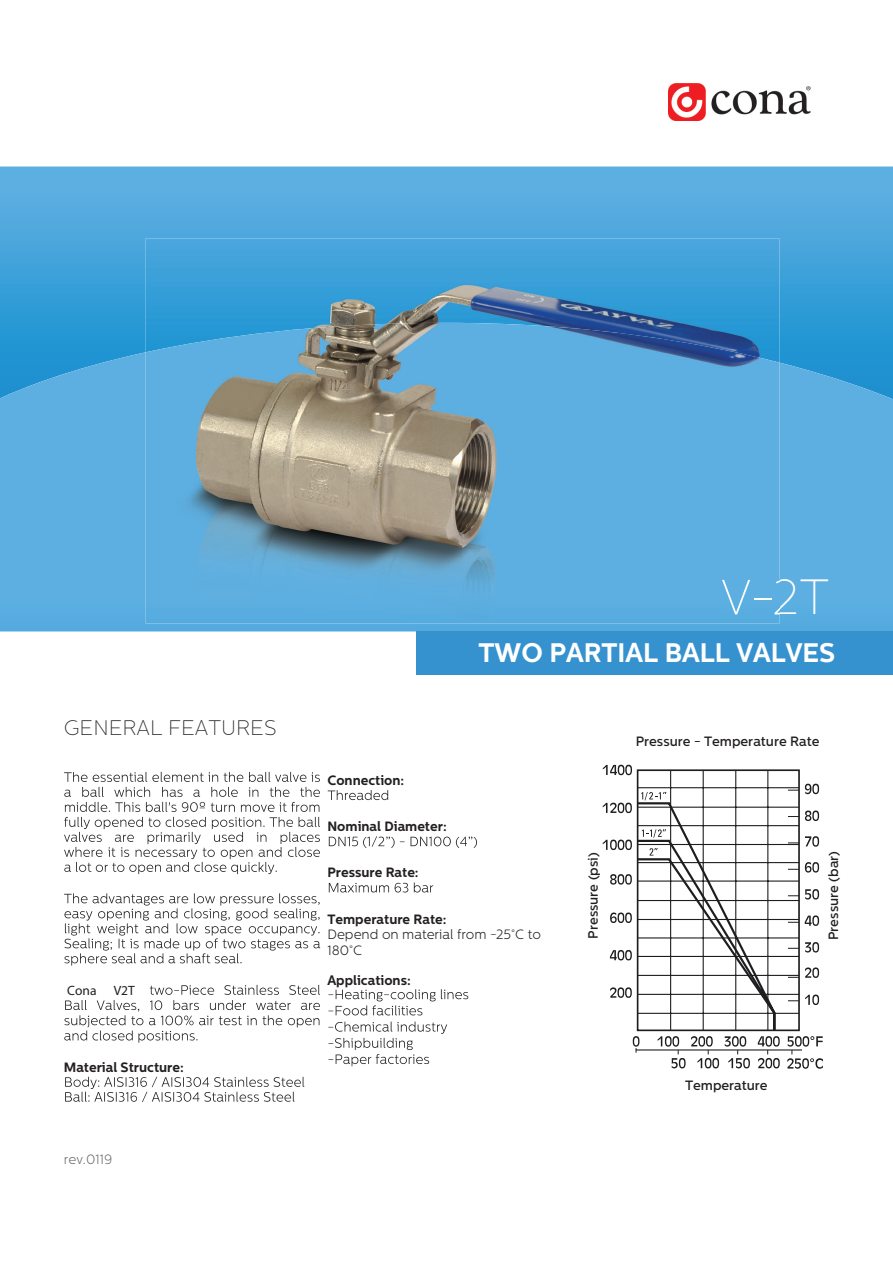
<style>
.page{position:relative;width:893px;height:1263px;background:#fff}
.page>*{position:absolute;margin:0;border:0;box-sizing:border-box;transform-origin:0 0}
.t1{font:100 49.35px "Centrale Sans";color:#fff}
.t2{font:700 26.85px "Centrale Sans";color:#fff}
.t3{font:100 21px "Centrale Sans";color:#231f20}
.t4{font:700 13.5px "Centrale Sans";color:#231f20}
.t5{font:500 13.5px "Centrale Sans";color:#231f20}
.t6{font:300 13.5px/16.2px "Centrale Sans";color:#231f20}
.t7{font:300 13.5px "Centrale Sans";color:#6c6d70}
.t8{font:13.5px "Myriad Pro";color:#231f20}
</style>
<div class="page">
<svg style="left:328px;top:790px;width:60px;height:10px"></svg>
<svg style="left:329px;top:836px;width:148px;height:12px"></svg>
<svg style="left:329px;top:882px;width:104px;height:10px"></svg>
<svg style="left:328px;top:989px;width:140px;height:26px"></svg>
<svg style="left:328px;top:1022px;width:119px;height:44px"></svg>
<svg style="left:0;top:166px;width:893px;height:186px;background:#4da8dd"></svg>
<svg style="left:0;top:352px;width:893px;height:279px;background:#57acdf"></svg>
<svg style="left:64px;top:772px;width:256px;height:102px"></svg>
<svg style="left:64px;top:893px;width:256px;height:72px"></svg>
<svg style="left:64px;top:985px;width:256px;height:58px"></svg>
<svg style="left:65px;top:1077px;width:239px;height:25px"></svg>
<img style="left:146px;top:238px;width:633px;height:85px">
<img style="left:146px;top:323px;width:633px;height:300px">
<img style="left:722px;top:580px;width:28px;height:34px">
<svg style="left:754px;top:598px;width:18px;height:2px"></svg>
<img style="left:774px;top:579px;width:5px;height:35px">
<div style="left:417px;top:631px;width:476px;height:43px;background:#3692cf"></div>
<svg style="left:805px;top:994px;width:14px;height:11px"></svg>
<svg style="left:805px;top:967px;width:14px;height:11px"></svg>
<svg style="left:805px;top:942px;width:14px;height:10px"></svg>
<svg style="left:805px;top:915px;width:14px;height:11px"></svg>
<svg style="left:805px;top:889px;width:14px;height:10px"></svg>
<svg style="left:805px;top:862px;width:14px;height:10px"></svg>
<svg style="left:805px;top:836px;width:14px;height:11px"></svg>
<svg style="left:805px;top:810px;width:14px;height:11px"></svg>
<svg style="left:805px;top:784px;width:14px;height:10px"></svg>
<div style="left:637px;top:769px;width:163px;height:262px;border:2px solid #1e1d1f"></div>
<hr style="left:767px;top:770px;width:1px;height:260px;background:#1e1d1f">
<hr style="left:735px;top:770px;width:1px;height:260px;background:#1e1d1f">
<hr style="left:703px;top:770px;width:1px;height:260px;background:#1e1d1f">
<hr style="left:670px;top:770px;width:1px;height:260px;background:#1e1d1f">
<hr style="left:638px;top:1013px;width:161px;height:1px;background:#1e1d1f">
<hr style="left:638px;top:994px;width:161px;height:1px;background:#1e1d1f">
<hr style="left:638px;top:975px;width:161px;height:1px;background:#1e1d1f">
<hr style="left:638px;top:956px;width:161px;height:1px;background:#1e1d1f">
<hr style="left:638px;top:937px;width:161px;height:1px;background:#1e1d1f">
<hr style="left:638px;top:919px;width:161px;height:1px;background:#1e1d1f">
<hr style="left:638px;top:900px;width:161px;height:1px;background:#1e1d1f">
<hr style="left:638px;top:880px;width:161px;height:2px;background:#1e1d1f">
<hr style="left:638px;top:862px;width:161px;height:1px;background:#1e1d1f">
<hr style="left:638px;top:844px;width:161px;height:1px;background:#1e1d1f">
<hr style="left:638px;top:825px;width:161px;height:1px;background:#1e1d1f">
<hr style="left:638px;top:807px;width:161px;height:1px;background:#1e1d1f">
<hr style="left:638px;top:787px;width:161px;height:1px;background:#1e1d1f">
<svg style="left:603px;top:765px;width:29px;height:10px"></svg>
<hr style="left:636px;top:1049px;width:166px;height:1px;background:#1e1d1f">
<svg style="left:787px;top:1036px;width:36px;height:33px"></svg>
<svg style="left:603px;top:792px;width:177px;height:276px"></svg>
<img style="left:668px;top:83px;width:142px;height:38px">
<h3 class="t3" style="left:64px;top:717px;width:214px">GENERAL FEATURES</h3>
<p class="t8" style="left:67px;top:982px;width:31px">Cona</p>
<p class="t8" style="left:114px;top:982px;width:23px">V2T</p>
<p class="t4" style="left:64px;top:1059px;width:122px">Material Structure:</p>
<p class="t7" style="left:64px;top:1152px;width:50px">rev.0119</p>
<h1 class="t1" style="left:721px;top:570px;width:110px">V-2T</h1>
<h2 class="t2" style="left:478px;top:637px;width:358px">TWO PARTIAL BALL VALVES</h2>
<p class="t4" style="left:327px;top:772px;width:78px">Connection:</p>
<p class="t4" style="left:327px;top:818px;width:121px">Nominal Diameter:</p>
<p class="t4" style="left:327px;top:865px;width:93px">Pressure Rate:</p>
<p class="t4" style="left:327px;top:911px;width:121px">Temperature Rate:</p>
<p class="t6" style="left:327px;top:926px;width:215px">Depend on material from -25°C to<br>180°C</p>
<p class="t4" style="left:327px;top:972px;width:85px">Applications:</p>
<p class="t5" style="left:636px;top:734px;width:185px">Pressure - Temperature Rate</p>
<p class="t5" style="left:585px;top:939px;width:88px;rotate:-90deg">Pressure (psi)</p>
<p class="t5" style="left:826px;top:940px;width:90px;rotate:-90deg">Pressure (bar)</p>
<p class="t5" style="left:685px;top:1077px;width:84px">Temperature</p>
</div>
